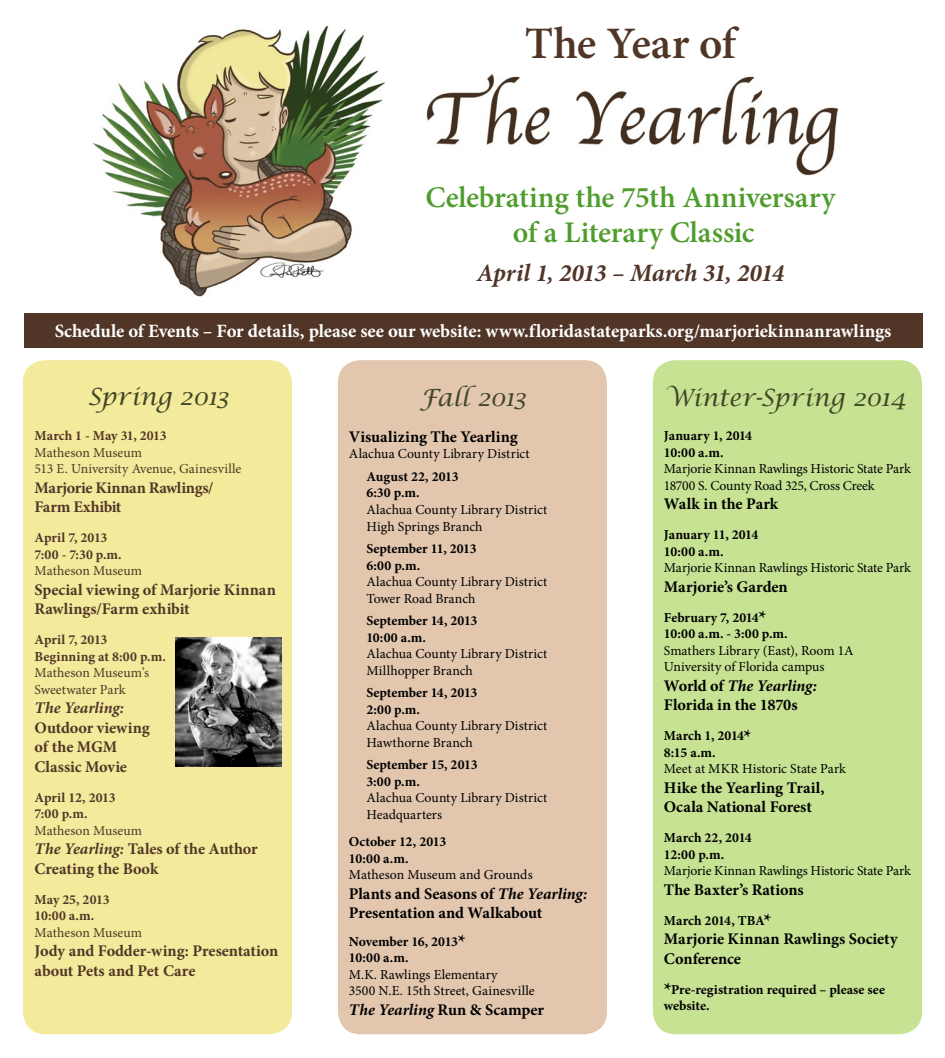
<style>
.page{position:relative;width:945px;height:1058px;background:#fff}
.page>*{position:absolute;margin:0;border:0;box-sizing:border-box;transform-origin:0 0}
.t1{font:600 45px "Minion Pro";letter-spacing:-.015em;color:#513628}
.t2{font:600 30px/35px "Minion Pro";letter-spacing:-.005em;color:#4e9d2d;text-align:center}
.t3{font:italic 700 25px "Minion Pro";letter-spacing:-.015em;color:#513628}
.t4{font:italic 23.75px "Lucida Calligraphy";letter-spacing:-.005em;color:#414727}
.t5{font:italic 23.75px "Lucida Calligraphy";letter-spacing:-.035em;color:#414727}
.t6{font:700 18.75px "Minion Pro";letter-spacing:-.005em;color:#fff}
.t7{font:700 16.25px/19.5px "Minion Pro";color:#000}
.t8{font:700 16.25px/19.5px "Minion Pro";letter-spacing:-.005em;color:#513628}
.t9{font:italic 700 16.25px "Minion Pro";color:#000}
.t10{font:italic 700 16.25px "Minion Pro";color:#513628}
.t11{font:13.75px/16.5px "Minion Pro";color:#000}
.t12{font:700 13.75px/16.5px "Minion Pro";letter-spacing:-.005em;color:#000}
.t13{font:13.75px/16.5px "Minion Pro";color:#513628}
.t14{font:700 13.75px/16.5px "Minion Pro";color:#513628}
.s1{font-style:italic}
.s2{font-size:20px}
.s3{font-style:normal}
</style>
<div class="page">
<img style="left:92px;top:27px;width:293px;height:270px">
<img style="left:426px;top:74px;width:413px;height:102px">
<div style="left:23px;top:360px;width:269px;height:674px;background:#f3ea9b;border-radius:22px"></div>
<div style="left:338px;top:360px;width:269px;height:674px;background:#e2c7ae;border-radius:22px"></div>
<div style="left:653px;top:360px;width:269px;height:674px;background:#c7e293;border-radius:22px"></div>
<img style="left:176px;top:637px;width:105px;height:129px">
<div style="left:24px;top:313px;width:898px;height:34px;background:#513628"></div>
<h1 class="t1" style="left:525px;top:13px;width:213px">The Year of</h1>
<h2 class="t2" style="left:425px;top:180px;width:412px">Celebrating the 75th Anniversary of a Literary Classic</h2>
<h3 class="t3" style="left:477px;top:255px;width:309px">April 1, 2013 – March 31, 2014</h3>
<h3 class="t6" style="left:55px;top:318px;width:838px">Schedule of Events – For details, please see our website: www.floridastateparks.org/marjoriekinnanrawlings</h3>
<h3 class="t4" style="left:87px;top:382px;width:143px">Spring 2013</h3>
<h3 class="t5" style="left:420px;top:383px;width:108px">Fall 2013</h3>
<h3 class="t4" style="left:665px;top:383px;width:242px">Winter-Spring 2014</h3>
<p class="t14" style="left:35px;top:427px;width:134px">March 1 - May 31, 2013</p>
<p class="t13" style="left:35px;top:444px;width:208px">Matheson Museum<br>513 E. University Avenue, Gainesville</p>
<p class="t8" style="left:35px;top:477px;width:180px">Marjorie Kinnan Rawlings/<br>Farm Exhibit</p>
<p class="t14" style="left:35px;top:529px;width:89px">April 7, 2013<br>7:00 - 7:30 p.m.</p>
<p class="t13" style="left:35px;top:562px;width:109px">Matheson Museum</p>
<p class="t8" style="left:35px;top:579px;width:243px">Special viewing of Marjorie Kinnan<br>Rawlings/Farm exhibit</p>
<p class="t14" style="left:35px;top:631px;width:133px">April 7, 2013<br>Beginning at 8:00 p.m.</p>
<p class="t13" style="left:35px;top:664px;width:116px">Matheson Museum’s<br>Sweetwater Park</p>
<p class="t10" style="left:35px;top:696px;width:91px">The Yearling:</p>
<p class="t8" style="left:35px;top:717px;width:117px">Outdoor viewing of the MGM<br>Classic Movie</p>
<p class="t14" style="left:35px;top:789px;width:83px">April 12, 2013<br>7:00 p.m.</p>
<p class="t13" style="left:35px;top:822px;width:109px">Matheson Museum</p>
<p class="t8" style="left:35px;top:839px;width:225px"><span class="s1">The Yearling:</span> Tales of the Author<br>Creating the Book</p>
<p class="t14" style="left:35px;top:891px;width:76px">May 25, 2013<br>10:00 a.m.</p>
<p class="t13" style="left:35px;top:924px;width:109px">Matheson Museum</p>
<p class="t8" style="left:35px;top:941px;width:245px">Jody and Fodder-wing: Presentation about Pets and Pet Care</p>
<p class="t7" style="left:349px;top:427px;width:171px">Visualizing The Yearling</p>
<p class="t11" style="left:349px;top:446px;width:182px">Alachua County Library District</p>
<p class="t12" style="left:366px;top:468px;width:94px">August 22, 2013<br>6:30 p.m.</p>
<p class="t11" style="left:366px;top:501px;width:182px">Alachua County Library District<br>High Springs Branch</p>
<p class="t12" style="left:366px;top:540px;width:112px">September 11, 2013<br>6:00 p.m.</p>
<p class="t11" style="left:366px;top:573px;width:182px">Alachua County Library District<br>Tower Road Branch</p>
<p class="t12" style="left:366px;top:612px;width:113px">September 14, 2013<br>10:00 a.m.</p>
<p class="t11" style="left:366px;top:645px;width:182px">Alachua County Library District<br>Millhopper Branch</p>
<p class="t12" style="left:366px;top:684px;width:113px">September 14, 2013<br>2:00 p.m.</p>
<p class="t11" style="left:366px;top:717px;width:182px">Alachua County Library District<br>Hawthorne Branch</p>
<p class="t12" style="left:366px;top:756px;width:113px">September 15, 2013<br>3:00 p.m.</p>
<p class="t11" style="left:366px;top:789px;width:182px">Alachua County Library District<br>Headquarters</p>
<p class="t12" style="left:349px;top:833px;width:99px">October 12, 2013<br>10:00 a.m.</p>
<p class="t11" style="left:349px;top:866px;width:185px">Matheson Museum and Grounds</p>
<p class="t7" style="left:349px;top:883px;width:240px">Plants and Seasons of <span class="s1">The Yearling:<br></span>Presentation and Walkabout</p>
<p class="t12" style="left:349px;top:932px;width:118px">November 16, 2013<span class="s2">*<br></span>10:00 a.m.</p>
<p class="t11" style="left:349px;top:966px;width:187px">M.K. Rawlings Elementary<br>3500 N.E. 15th Street, Gainesville</p>
<p class="t9" style="left:349px;top:997px;width:197px">The Yearling <span class="s3">Run &amp; Scamper</span></p>
<p class="t12" style="left:664px;top:427px;width:90px">January 1, 2014<br>10:00 a.m.</p>
<p class="t11" style="left:664px;top:460px;width:248px">Marjorie Kinnan Rawlings Historic State Park<br>18700 S. County Road 325, Cross Creek</p>
<p class="t7" style="left:664px;top:494px;width:116px">Walk in the Park</p>
<p class="t12" style="left:664px;top:526px;width:96px">January 11, 2014<br>10:00 a.m.</p>
<p class="t11" style="left:664px;top:559px;width:248px">Marjorie Kinnan Rawlings Historic State Park</p>
<p class="t7" style="left:664px;top:576px;width:125px">Marjorie’s Garden</p>
<p class="t12" style="left:664px;top:609px;width:125px">February 7, 2014<span class="s2">*<br></span>10:00 a.m. - 3:00 p.m.</p>
<p class="t11" style="left:664px;top:642px;width:191px">Smathers Library (East), Room 1A<br>University of Florida campus</p>
<p class="t7" style="left:664px;top:675px;width:155px">World of <span class="s1">The Yearling:<br></span>Florida in the 1870s</p>
<p class="t12" style="left:664px;top:727px;width:89px">March 1, 2014<span class="s2">*<br></span>8:15 a.m.</p>
<p class="t11" style="left:664px;top:760px;width:183px">Meet at MKR Historic State Park</p>
<p class="t7" style="left:664px;top:777px;width:162px">Hike the Yearling Trail,<br>Ocala National Forest</p>
<p class="t12" style="left:664px;top:829px;width:89px">March 22, 2014<br>12:00 p.m.</p>
<p class="t11" style="left:664px;top:862px;width:248px">Marjorie Kinnan Rawlings Historic State Park</p>
<p class="t7" style="left:664px;top:879px;width:141px">The Baxter’s Rations</p>
<p class="t12" style="left:664px;top:912px;width:109px">March 2014, TBA<span class="s2">*</span></p>
<p class="t7" style="left:664px;top:929px;width:235px">Marjorie Kinnan Rawlings Society<br>Conference</p>
<p class="t12" style="left:664px;top:981px;width:223px"><span class="s2">*</span>Pre-registration required – please see website.</p>
</div>
